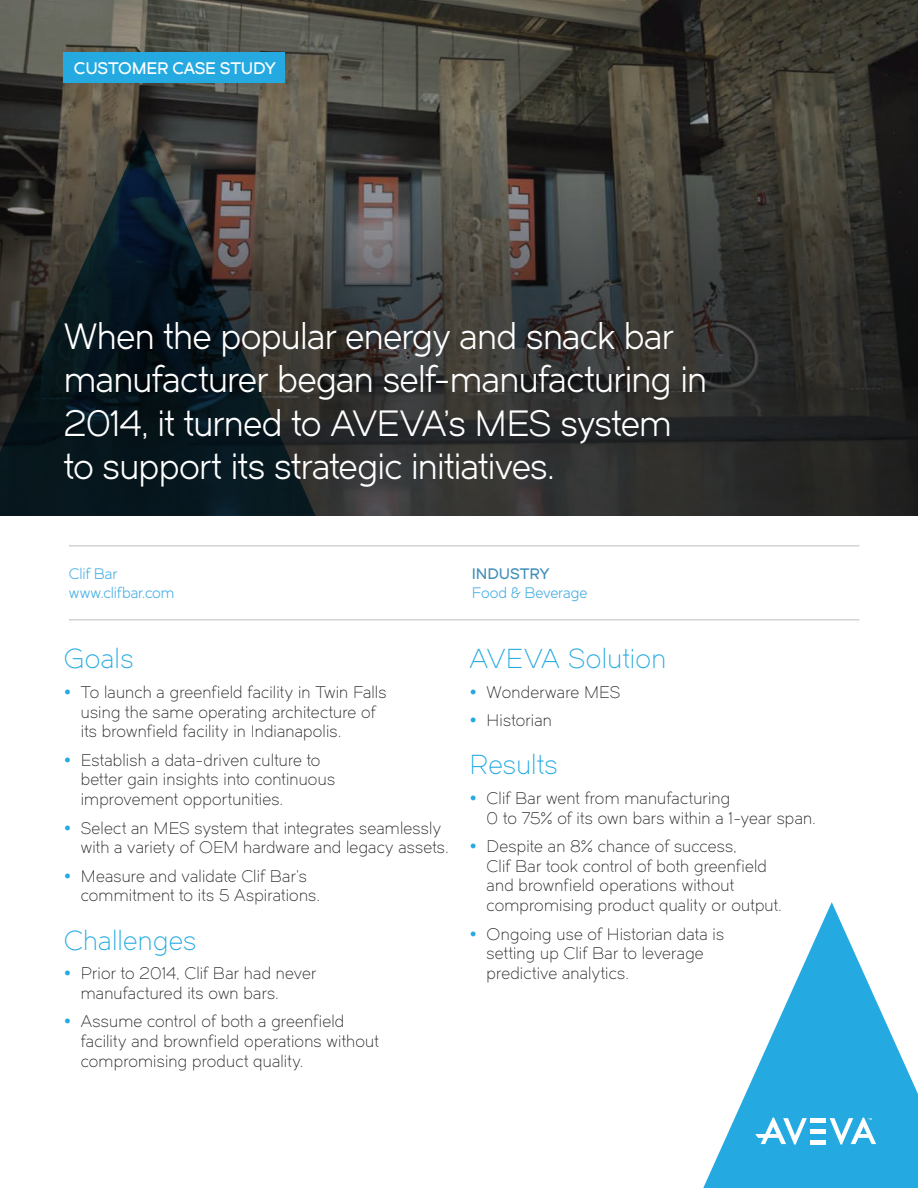
<style>
.page{position:relative;width:918px;height:1188px;background:#fff}
.page>*{position:absolute;margin:0;border:0;box-sizing:border-box;transform-origin:0 0}
.H2_-_Section_Title{font:36px/43.2px "Dual 400";letter-spacing:-.02em;color:#fff}
.Keywords{font:27px "Dual 300";letter-spacing:.01em;color:#24aae1}
.t1{font:16.5px/19.8px "Dual 300";letter-spacing:.015em;color:#231f20}
.t2{font:16.5px "Dual 600";letter-spacing:-.01em;color:#fff}
.Client_Information{font:15px/19.5px "Dual 400";letter-spacing:-.005em;color:#4ab0e4}
.Client_Industry{font:15px "Dual 600";letter-spacing:-.005em;color:#4390bb}
</style>
<div class="page">
<svg style="left:703px;top:902px;width:215px;height:286px;fill:#24aae1"></svg>
<hr style="left:811px;top:1118px;width:15px;height:4px;background:#fff">
<hr style="left:811px;top:1129px;width:15px;height:4px;background:#fff">
<hr style="left:811px;top:1140px;width:15px;height:4px;background:#fff">
<svg style="left:755px;top:1118px;width:52px;height:27px"></svg>
<svg style="left:830px;top:1118px;width:46px;height:27px"></svg>
<hr style="left:69px;top:620px;width:790px;height:1px;background:#bcbdc0">
<hr style="left:69px;top:545px;width:790px;height:1px;background:#bcbdc0">
<img style="left:0;top:0;width:918px;height:113px">
<svg style="left:0;top:113px;width:918px;height:403px;background:#373633"></svg>
<svg style="left:0;top:129px;width:316px;height:387px;background:#22282a"></svg>
<div style="left:64px;top:52px;width:221px;height:31px;background:#24aae1"></div>
<p class="t2" style="left:74px;top:57px;width:204px">CUSTOMER CASE STUDY</p>
<p class="H2_-_Section_Title" style="left:64px;top:315px;width:645px">When the popular energy and snack bar manufacturer began self-manufacturing in 2014, it turned to AVEVA’s MES system to support its strategic initiatives.</p>
<p class="Client_Information" style="left:69px;top:564px;width:107px">Clif Bar www.clifbar.com</p>
<p class="Keywords" style="left:64px;top:643px;width:71px">Goals</p>
<p class="t1" style="left:81px;top:682px;width:307px">To launch a greenfield facility in Twin Falls using the same operating architecture of its brownfield facility in Indianapolis.</p>
<p class="t1" style="left:81px;top:750px;width:256px">Establish a data-driven culture to better gain insights into continuous improvement opportunities.</p>
<p class="t1" style="left:81px;top:818px;width:369px">Select an MES system that integrates seamlessly with a variety of OEM hardware and legacy assets.</p>
<p class="t1" style="left:81px;top:866px;width:240px">Measure and validate Clif Bar’s commitment to its 5 Aspirations.</p>
<p class="Keywords" style="left:64px;top:924px;width:134px">Challenges</p>
<p class="t1" style="left:81px;top:964px;width:237px">Prior to 2014, Clif Bar had never manufactured its own bars.</p>
<p class="t1" style="left:81px;top:1012px;width:300px">Assume control of both a greenfield facility and brownfield operations without compromising product quality.</p>
<p class="Client_Industry" style="left:472px;top:564px;width:79px">INDUSTRY</p>
<p class="Client_Information" style="left:472px;top:583px;width:117px">Food &amp; Beverage</p>
<p class="Keywords" style="left:470px;top:643px;width:198px">AVEVA Solution</p>
<p class="t1" style="left:487px;top:682px;width:135px">Wonderware MES</p>
<p class="t1" style="left:487px;top:710px;width:67px">Historian</p>
<p class="Keywords" style="left:470px;top:749px;width:90px">Results</p>
<p class="t1" style="left:487px;top:788px;width:330px">Clif Bar went from manufacturing<br>0 to 75% of its own bars within a 1-year span.</p>
<p class="t1" style="left:487px;top:836px;width:297px">Despite an 8% chance of success,<br>Clif Bar took control of both greenfield and brownfield operations without compromising product quality or output.</p>
<p class="t1" style="left:487px;top:924px;width:239px">Ongoing use of Historian data is setting up Clif Bar to leverage predictive analytics.</p>
</div>
